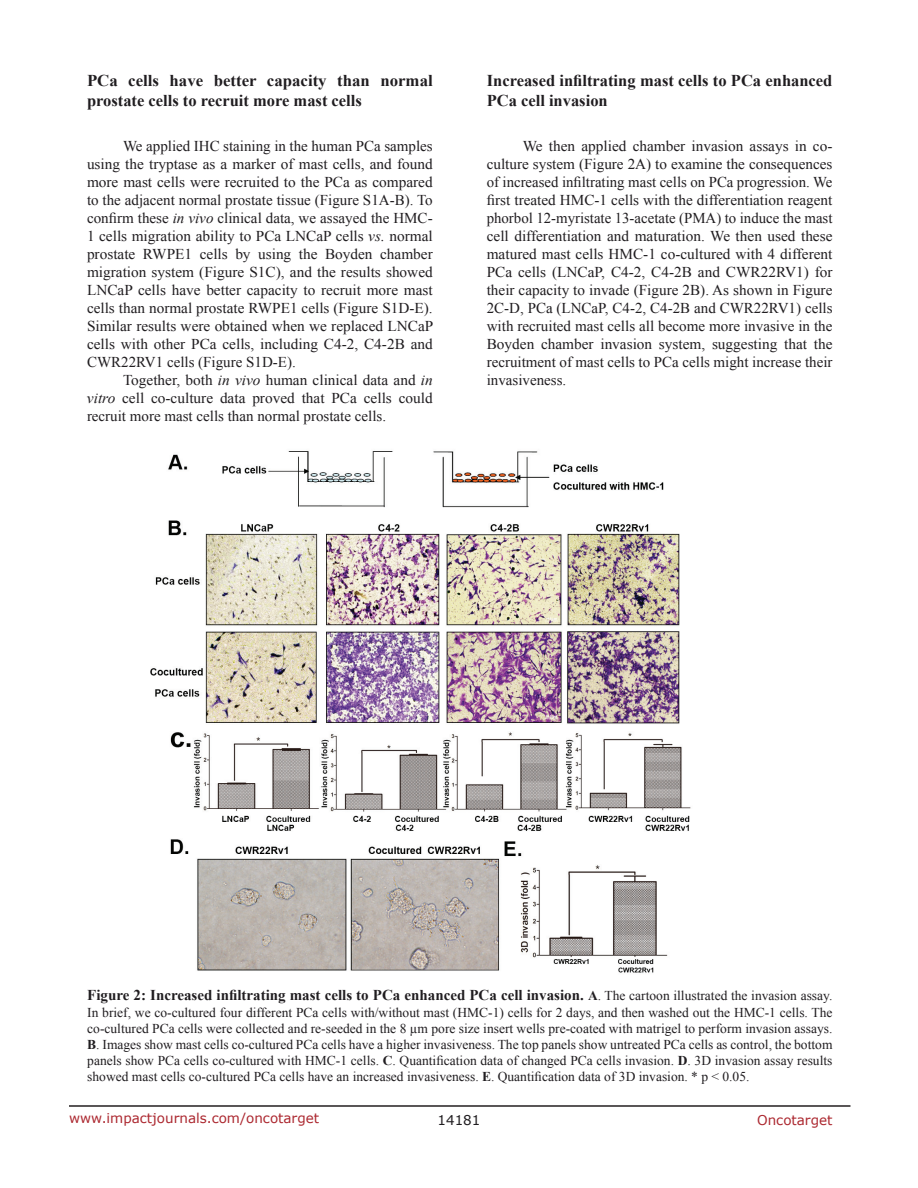
<style>
.page{position:relative;width:918px;height:1188px;background:#fff}
.page>*{position:absolute;margin:0;border:0;box-sizing:border-box;transform-origin:0 0}
.t1{font:700 16.5px/19.8px "Times New Roman";color:#201d20}
.t2{font:15px/18px "Times New Roman";color:#201d20;text-align:justify}
.t3{font:700 15px "Times New Roman";color:#201d20}
.t4{font:13.5px/16.2px "Times New Roman";color:#201d20;text-align:justify}
.t5{font:13.5px "Verdana";color:#ac2830}
.t6{font:13.5px "Verdana";color:#201d20}
.s1{font-style:italic}
.s2{font-size:13.5px}
.s3{font-weight:400;font-size:13.5px}
.s4{font-weight:700}
</style>
<div class="page">
<hr style="left:69px;top:1105px;width:781px;height:2px;background:#231f20">
<img style="left:150px;top:451px;width:541px;height:522px">
<p class="t1" style="left:87px;top:70px;width:347px">PCa cells have better capacity than normal prostate cells to recruit more mast cells</p>
<p class="t2" style="left:87px;top:137px;width:348px;text-indent:36px">We applied IHC staining in the human PCa samples using the tryptase as a marker of mast cells, and found more mast cells were recruited to the PCa as compared to the adjacent normal prostate tissue (Figure S1A-B). To confirm these <span class="s1">in vivo</span> clinical data, we assayed the HMC-1 cells migration ability to PCa LNCaP cells <span class="s1">vs.</span> normal prostate RWPE1 cells by using the Boyden chamber migration system (Figure S1C), and the results showed LNCaP cells have better capacity to recruit more mast cells than normal prostate RWPE1 cells (Figure S1D-E).<br>Similar results were obtained when we replaced LNCaP cells with other PCa cells, including C4-2, C4-2B and CWR22RV1 cells (Figure S1D-E).</p>
<p class="t2" style="left:87px;top:371px;width:347px;text-indent:36px">Together, both <span class="s1">in vivo</span> human clinical data and <span class="s1">in vitro</span> cell co-culture data proved that PCa cells could recruit more mast cells than normal prostate cells.</p>
<p class="t1" style="left:487px;top:70px;width:347px">Increased infiltrating mast cells to PCa enhanced<br>PCa cell invasion</p>
<p class="t2" style="left:487px;top:137px;width:347px;text-indent:36px">We then applied chamber invasion assays in co&shy;culture system (Figure 2A) to examine the consequences of increased infiltrating mast cells on PCa progression. We first treated HMC-1 cells with the differentiation reagent phorbol 12-myristate 13-acetate (PMA) to induce the mast cell differentiation and maturation. We then used these matured mast cells HMC-1 co-cultured with 4 different PCa cells (LNCaP, C4-2, C4-2B and CWR22RV1) for their capacity to invade (Figure 2B). As shown in Figure 2C-D, PCa (LNCaP, C4-2, C4-2B and CWR22RV1) cells with recruited mast cells all become more invasive in the Boyden chamber invasion system, suggesting that the recruitment of mast cells to PCa cells might increase their invasiveness.</p>
<p class="t3" style="left:87px;top:985px;width:747px">Figure 2: Increased infiltrating mast cells to PCa enhanced PCa cell invasion. <span class="s2">A</span><span class="s3">. The cartoon illustrated the invasion assay.</span></p>
<p class="t4" style="left:87px;top:1004px;width:747px">In brief, we co-cultured four different PCa cells with/without mast (HMC-1) cells for 2 days, and then washed out the HMC-1 cells. The co-cultured PCa cells were collected and re-seeded in the 8 µm pore size insert wells pre-coated with matrigel to perform invasion assays.<br><span class="s4">B</span>. Images show mast cells co-cultured PCa cells have a higher invasiveness. The top panels show untreated PCa cells as control, the bottom panels show PCa cells co-cultured with HMC-1 cells. <span class="s4">C</span>. Quantification data of changed PCa cells invasion. <span class="s4">D</span>. 3D invasion assay results showed mast cells co-cultured PCa cells have an increased invasiveness. <span class="s4">E</span>. Quantification data of 3D invasion. * p &lt; 0.05.</p>
<p class="t5" style="left:69px;top:1109px;width:252px">www.impactjournals.com/oncotarget</p>
<p class="t6" style="left:438px;top:1111px;width:44px">14181</p>
<p class="t5" style="left:757px;top:1111px;width:77px">Oncotarget</p>
</div>
